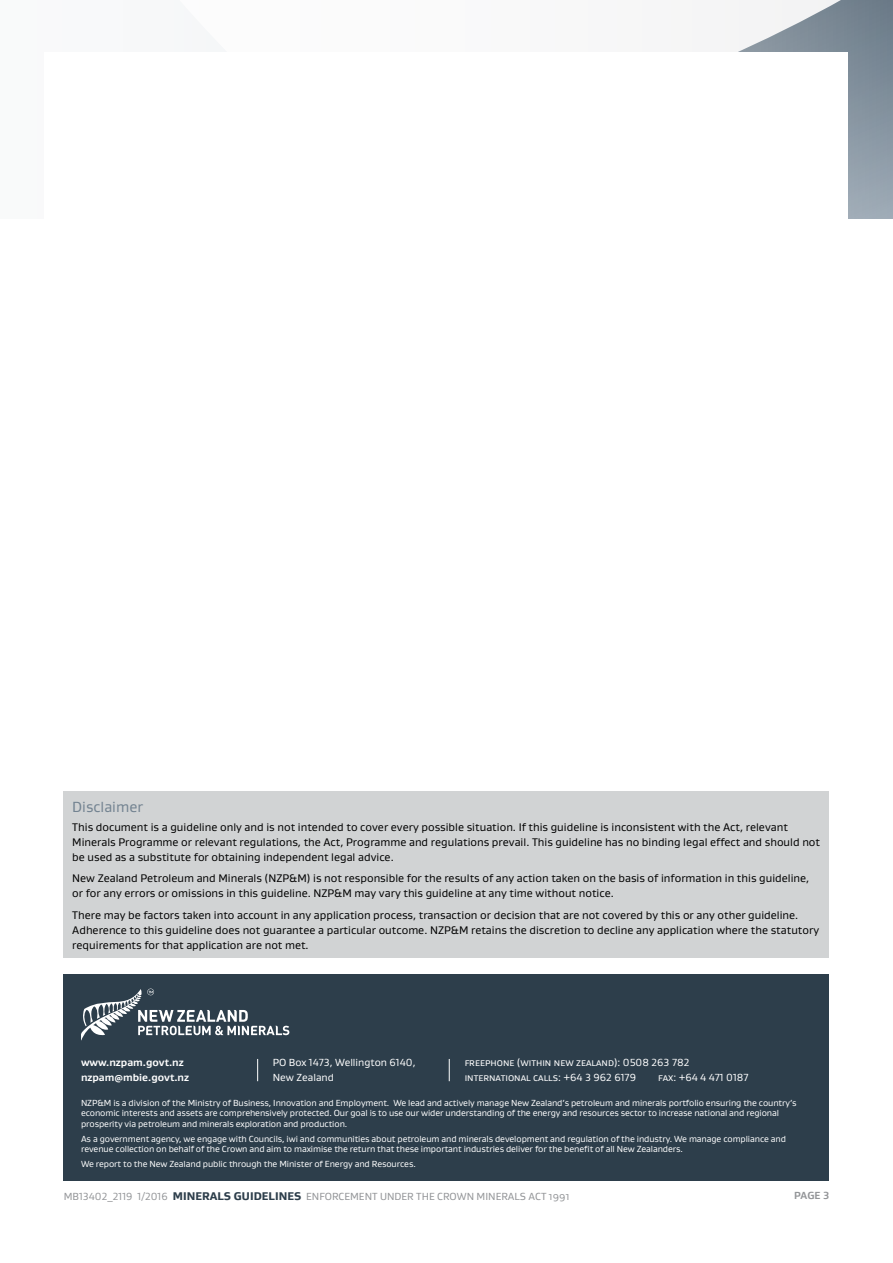
<style>
.page{position:relative;width:893px;height:1263px;background:#fff}
.page>*{position:absolute;margin:0;border:0;box-sizing:border-box;transform-origin:0 0}
.t1{font:15px "Gustan";color:#738391}
.t2{font:11.25px/15px "Gustan";color:#000}
.t3{font:10.5px "Gustan";color:#fff}
.t4{font:10.5px "Gustan";color:#939598}
.t5{font:700 10.5px "Gustan";color:#fff}
.t6{font:700 10.5px "Gustan";color:#939598}
.t7{font:9px/10.5px "Gustan";letter-spacing:-.01em;color:#fff}
.s1{font-weight:800;font-size:11.4px;color:#2d3e4b}
</style>
<div class="page">
<svg style="left:783px;top:0;width:110px;height:218px;background:#8b98a4"></svg>
<svg style="left:738px;top:0;width:45px;height:52px;fill:#f4f4f5"></svg>
<div style="left:45px;top:53px;width:803px;height:513px;background:#fff"></div>
<div style="left:64px;top:974px;width:765px;height:207px;background:#2d3e4b"></div>
<svg style="left:257px;top:1059px;width:1px;height:22px"></svg>
<svg style="left:449px;top:1059px;width:1px;height:22px"></svg>
<div style="left:64px;top:791px;width:765px;height:166px;background:#d1d3d4"></div>
<svg style="left:81px;top:988px;width:208px;height:52px"></svg>
<h1 class="t1" style="left:72px;top:797px;width:72px">Disclaimer</h1>
<p class="t2" style="left:72px;top:819px;width:749px">This document is a guideline only and is not intended to cover every possible situation. If this guideline is inconsistent with the Act, relevant<br>Minerals Programme or relevant regulations, the Act, Programme and regulations prevail. This guideline has no binding legal effect and should not be used as a substitute for obtaining independent legal advice.</p>
<p class="t2" style="left:72px;top:871px;width:738px">New Zealand Petroleum and Minerals (NZP&amp;M) is not responsible for the results of any action taken on the basis of information in this guideline, or for any errors or omissions in this guideline. NZP&amp;M may vary this guideline at any time without notice.</p>
<p class="t2" style="left:72px;top:907px;width:748px">There may be factors taken into account in any application process, transaction or decision that are not covered by this or any other guideline.<br>Adherence to this guideline does not guarantee a particular outcome. NZP&amp;M retains the discretion to decline any application where the statutory requirements for that application are not met.</p>
<h6 class="t5" style="left:81px;top:1055px;width:104px">www.nzpam.govt.nz</h6>
<p class="t3" style="left:273px;top:1056px;width:144px">PO Box 1473, Wellington 6140,</p>
<p class="t3" style="left:465px;top:1056px;width:226px">freephone (within new zealand): 0508 263 782</p>
<h6 class="t5" style="left:81px;top:1070px;width:110px">nzpam@mbie.govt.nz</h6>
<p class="t3" style="left:273px;top:1071px;width:63px">New Zealand</p>
<p class="t3" style="left:465px;top:1071px;width:173px">international calls: +64 3 962 6179</p>
<p class="t3" style="left:658px;top:1071px;width:92px">fax: +64 4 471 0187</p>
<p class="t7" style="left:81px;top:1097px;width:717px">NZP&amp;M is a division of the Ministry of Business, Innovation and Employment. We lead and actively manage New Zealand’s petroleum and minerals portfolio ensuring the country’s economic interests and assets are comprehensively protected. Our goal is to use our wider understanding of the energy and resources sector to increase national and regional prosperity via petroleum and minerals exploration and production.</p>
<p class="t7" style="left:81px;top:1133px;width:707px">As a government agency, we engage with Councils, iwi and communities about petroleum and minerals development and regulation of the industry. We manage compliance and revenue collection on behalf of the Crown and aim to maximise the return that these important industries deliver for the benefit of all New Zealanders.</p>
<p class="t7" style="left:81px;top:1158px;width:336px">We report to the New Zealand public through the Minister of Energy and Resources.</p>
<p class="t4" style="left:64px;top:1189px;width:507px">MB13402_2119 1/2016 <span class="s1">MINERALS GUIDELINES</span> ENFORCEMENT UNDER THE CROWN MINERALS ACT 1991</p>
<p class="t6" style="left:794px;top:1189px;width:37px">PAGE 3</p>
</div>
